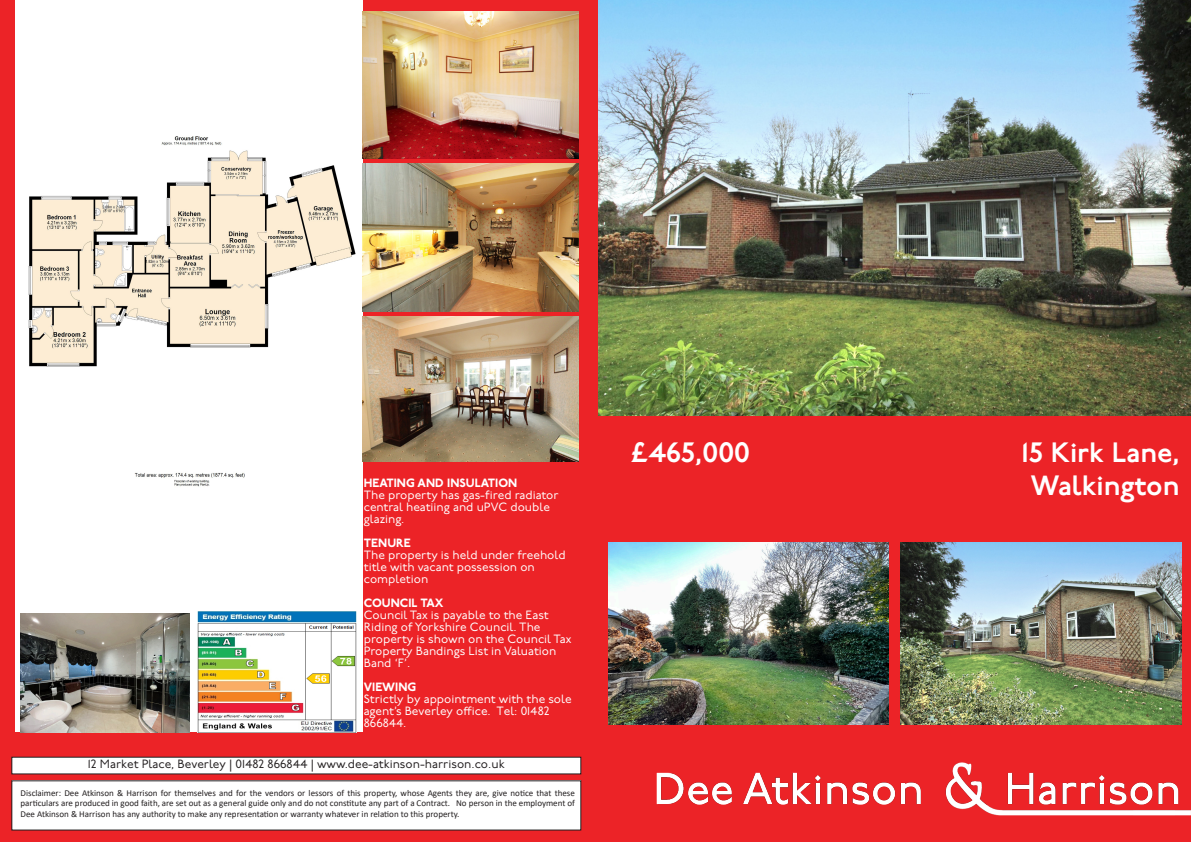
<style>
.page{position:relative;width:1191px;height:842px;background:#ec2327}
.page>*{position:absolute;margin:0;border:0;box-sizing:border-box;transform-origin:0 0}
.t1{font:600 28px "P22 Underground";color:#fff}
.t2{font:12px/12px "P22 Underground";color:#fff}
.t3{font:12px "P22 Underground";color:#231f20}
.t4{font:800 12px "P22 Underground";color:#fff}
.t5{font:9px/10.8px "Calibri";color:#231f20;text-align:justify}
</style>
<div class="page">
<img style="left:598px;top:0;width:593px;height:415px">
<img style="left:608px;top:543px;width:281px;height:181px">
<img style="left:900px;top:543px;width:281px;height:181px">
<img style="left:656px;top:762px;width:534px;height:54px">
<div style="left:15px;top:0;width:348px;height:731px;background:#fff"></div>
<img style="left:363px;top:11px;width:215px;height:148px">
<img style="left:363px;top:164px;width:215px;height:147px">
<img style="left:363px;top:317px;width:215px;height:144px">
<div style="left:12px;top:757px;width:569px;height:17px;background:#fff"></div>
<div style="left:12px;top:781px;width:569px;height:49px;background:#fff"></div>
<img style="left:21px;top:614px;width:169px;height:119px">
<img style="left:197px;top:612px;width:159px;height:121px">
<svg style="left:1015px;top:630px;width:5px;height:4px"></svg>
<img style="left:28px;top:136px;width:328px;height:351px">
<p class="t4" style="left:364px;top:476px;width:155px">HEATING AND INSULATION</p>
<p class="t2" style="left:364px;top:489px;width:196px">The property has gas-fired radiator central heatiing and uPVC double glazing.</p>
<p class="t4" style="left:364px;top:536px;width:49px">TENURE</p>
<p class="t2" style="left:364px;top:549px;width:203px">The property is held under freehold title with vacant possession on completion</p>
<p class="t4" style="left:364px;top:596px;width:81px">COUNCIL TAX</p>
<p class="t2" style="left:364px;top:609px;width:209px">Council Tax is payable to the East<br>Riding of Yorkshire Council. The property is shown on the Council Tax<br>Property Bandings List in Valuation<br>Band ‘F’.</p>
<p class="t4" style="left:364px;top:680px;width:54px">VIEWING</p>
<p class="t2" style="left:364px;top:693px;width:209px">Strictly by appointment with the sole agent’s Beverley office. Tel: 01482<br>866844.</p>
<p class="t3" style="left:88px;top:757px;width:418px">12 Market Place, Beverley | 01482 866844 | www.dee-atkinson-harrison.co.uk</p>
<p class="t5" style="left:21px;top:787px;width:556px">Disclaimer: Dee Atkinson &amp; Harrison for themselves and for the vendors or lessors of this property, whose Agents they are, give notice that these particulars are produced in good faith, are set out as a general guide only and do not constitute any part of a Contract. No person in the employment of Dee Atkinson &amp; Harrison has any authority to make any representation or warranty whatever in relation to this property.</p>
<p class="t1" style="left:631px;top:436px;width:121px">£465,000</p>
<p class="t1" style="left:1021px;top:436px;width:160px">15 Kirk Lane,</p>
<p class="t1" style="left:1031px;top:470px;width:150px">Walkington</p>
</div>
